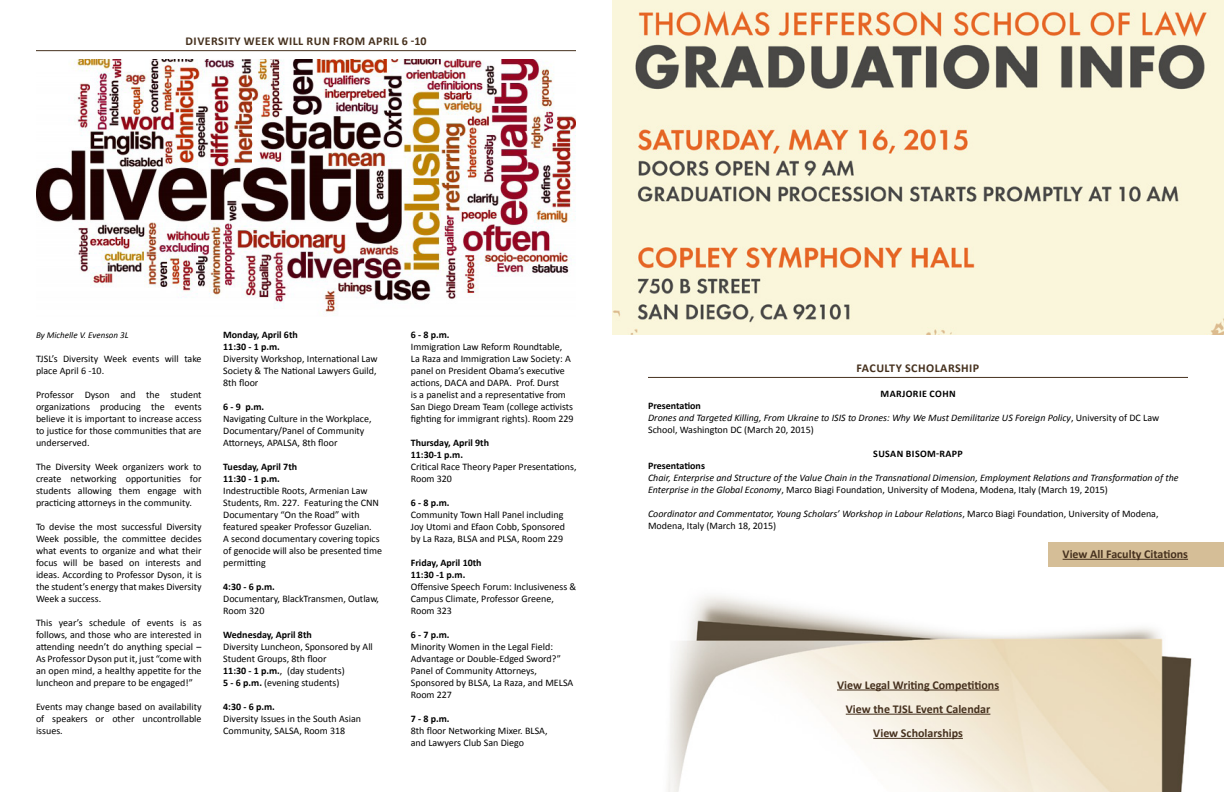
<style>
.page{position:relative;width:1224px;height:792px;background:#fff}
.page>*{position:absolute;margin:0;border:0;box-sizing:border-box;transform-origin:0 0}
.t1{font:700 12px/24.2px "Calibri";color:#46311e;text-align:center}
.t2{font:700 12px "Calibri";letter-spacing:.04em;color:#46311e}
.t3{font:10px/12px "Calibri";color:#000}
.t4{font:italic 10px/12px "Calibri";color:#000}
.t5{font:700 10px/12px "Calibri";color:#000}
.t6{font:700 10px "Calibri";letter-spacing:.04em;color:#000}
.t7{font:italic 9px "Calibri";color:#000}
.s1{font-weight:700}
.s2{font-weight:700;font-style:normal}
.s3{font-style:normal}
.s4{font-style:italic}
</style>
<div class="page">
<hr style="left:36px;top:50px;width:540px;height:1px;background:#46311e">
<img style="left:37px;top:60px;width:539px;height:252px">
<img style="left:668px;top:596px;width:524px;height:196px">
<hr style="left:846px;top:714px;width:144px;height:1px;background:#46311e">
<hr style="left:873px;top:738px;width:90px;height:1px;background:#46311e">
<hr style="left:837px;top:690px;width:162px;height:1px;background:#46311e">
<img style="left:612px;top:0;width:612px;height:334px">
<div style="left:1048px;top:542px;width:176px;height:24px;background:#d5be97"></div>
<hr style="left:1063px;top:559px;width:125px;height:1px;background:#46311e">
<hr style="left:648px;top:377px;width:540px;height:1px;background:#46311e">
<p class="t2" style="left:186px;top:33px;width:242px">DIVERSITY WEEK WILL RUN FROM APRIL 6 -10</p>
<p class="t7" style="left:36px;top:329px;width:94px">By Michelle V. Evenson 3L</p>
<p class="t3" style="left:36px;top:352px;width:167px">TJSL’s Diversity Week events will take place April 6 -10.</p>
<p class="t3" style="left:36px;top:388px;width:167px;text-align:justify">Professor Dyson and the student organizations producing the events believe it is important to increase access to justice for those communities that are underserved.</p>
<p class="t3" style="left:36px;top:460px;width:167px;text-align:justify">The Diversity Week organizers work to create networking opportunities for students allowing them engage with practicing attorneys in the community.</p>
<p class="t3" style="left:36px;top:520px;width:167px;text-align:justify">To devise the most successful Diversity Week possible, the committee decides what events to organize and what their focus will be based on interests and ideas. According to Professor Dyson, it is the student’s energy that makes Diversity Week a success.</p>
<p class="t3" style="left:36px;top:616px;width:167px;text-align:justify">This year’s schedule of events is as follows, and those who are interested in attending needn’t do anything special – As Professor Dyson put it, just “come with an open mind, a healthy appetite for the luncheon and prepare to be engaged!”</p>
<p class="t3" style="left:36px;top:700px;width:167px;text-align:justify">Events may change based on availability of speakers or other uncontrollable issues.</p>
<p class="t5" style="left:223px;top:328px;width:76px">Monday, April 6th<br>11:30 - 1 p.m.</p>
<p class="t3" style="left:223px;top:352px;width:156px;text-align:justify">Diversity Workshop, International Law Society &amp; The National Lawyers Guild, 8th floor</p>
<p class="t5" style="left:223px;top:400px;width:43px">6 - 9 p.m.</p>
<p class="t3" style="left:223px;top:412px;width:150px">Navigating Culture in the Workplace,<br>Documentary/Panel of Community<br>Attorneys, APALSA, 8th floor</p>
<p class="t5" style="left:223px;top:460px;width:75px">Tuesday, April 7th<br>11:30 - 1 p.m.</p>
<p class="t3" style="left:223px;top:484px;width:160px">Indestructible Roots, Armenian Law Students, Rm. 227. Featuring the CNN Documentary “On the Road” with featured speaker Professor Guzelian.<br>A second documentary covering topics of genocide will also be presented time permitting</p>
<p class="t5" style="left:223px;top:580px;width:53px">4:30 - 6 p.m.</p>
<p class="t3" style="left:223px;top:592px;width:157px">Documentary, BlackTransmen, Outlaw,<br>Room 320</p>
<p class="t5" style="left:223px;top:628px;width:90px">Wednesday, April 8th</p>
<p class="t3" style="left:223px;top:640px;width:151px">Diversity Luncheon, Sponsored by All<br>Student Groups, 8th floor<br><span class="s1">11:30 - 1 p.m.</span>, (day students)<br><span class="s1">5 - 6 p.m.</span> (evening students)</p>
<p class="t5" style="left:223px;top:700px;width:53px">4:30 - 6 p.m.</p>
<p class="t3" style="left:223px;top:712px;width:139px">Diversity Issues in the South Asian<br>Community, SALSA, Room 318</p>
<p class="t5" style="left:411px;top:328px;width:40px">6 - 8 p.m.</p>
<p class="t3" style="left:411px;top:340px;width:164px">Immigration Law Reform Roundtable, La Raza and Immigration Law Society: A panel on President Obama’s executive actions, DACA and DAPA. Prof. Durst<br>is a panelist and a representative from San Diego Dream Team (college activists fighting for immigrant rights). Room 229</p>
<p class="t5" style="left:411px;top:436px;width:80px">Thursday, April 9th<br>11:30-1 p.m.</p>
<p class="t3" style="left:411px;top:460px;width:167px">Critical Race Theory Paper Presentations,<br>Room 320</p>
<p class="t5" style="left:411px;top:496px;width:40px">6 - 8 p.m.</p>
<p class="t3" style="left:411px;top:508px;width:156px">Community Town Hall Panel including<br>Joy Utomi and Efaon Cobb, Sponsored by La Raza, BLSA and PLSA, Room 229</p>
<p class="t5" style="left:411px;top:556px;width:72px">Friday, April 10th<br>11:30 -1 p.m.</p>
<p class="t3" style="left:411px;top:580px;width:167px">Offensive Speech Forum: Inclusiveness &amp;<br>Campus Climate, Professor Greene,<br>Room 323</p>
<p class="t5" style="left:411px;top:628px;width:40px">6 - 7 p.m.</p>
<p class="t3" style="left:411px;top:640px;width:164px">Minority Women in the Legal Field:<br>Advantage or Double-Edged Sword?”<br>Panel of Community Attorneys,<br>Sponsored by BLSA, La Raza, and MELSA<br>Room 227</p>
<p class="t5" style="left:411px;top:712px;width:40px">7 - 8 p.m.</p>
<p class="t3" style="left:411px;top:724px;width:138px">8th floor Networking Mixer. BLSA, and Lawyers Club San Diego</p>
<p class="t2" style="left:857px;top:359px;width:124px">FACULTY SCHOLARSHIP</p>
<p class="t6" style="left:881px;top:387px;width:77px">MARJORIE COHN</p>
<p class="t4" style="left:648px;top:399px;width:513px"><span class="s2">Presentation<br></span>Drones and Targeted Killing, From Ukraine to ISIS to Drones: Why We Must Demilitarize US Foreign Policy<span class="s3">, University of DC Law<br>School, Washington DC (March 20, 2015)</span></p>
<p class="t6" style="left:873px;top:447px;width:91px">SUSAN BISOM-RAPP</p>
<p class="t5" style="left:648px;top:459px;width:58px">Presentations</p>
<p class="t4" style="left:648px;top:471px;width:532px">Chair, Enterprise and Structure of the Value Chain in the Transnational Dimension, Employment Relations and Transformation of the<br>Enterprise in the Global Economy<span class="s3">, Marco Biagi Foundation, University of Modena, Modena, Italy (March 19, 2015)</span></p>
<p class="t3" style="left:648px;top:508px;width:512px"><span class="s4">Coordinator and Commentator, Young Scholars’ Workshop in Labour Relations</span>, Marco Biagi Foundation, University of Modena,<br>Modena, Italy (March 18, 2015)</p>
<p class="t1" style="left:1063px;top:541px;width:127px">View All Faculty Citations</p>
<p class="t1" style="left:837px;top:672px;width:164px">View Legal Writing Competitions</p>
<p class="t1" style="left:846px;top:696px;width:146px">View the TJSL Event Calendar<br>View Scholarships</p>
</div>
